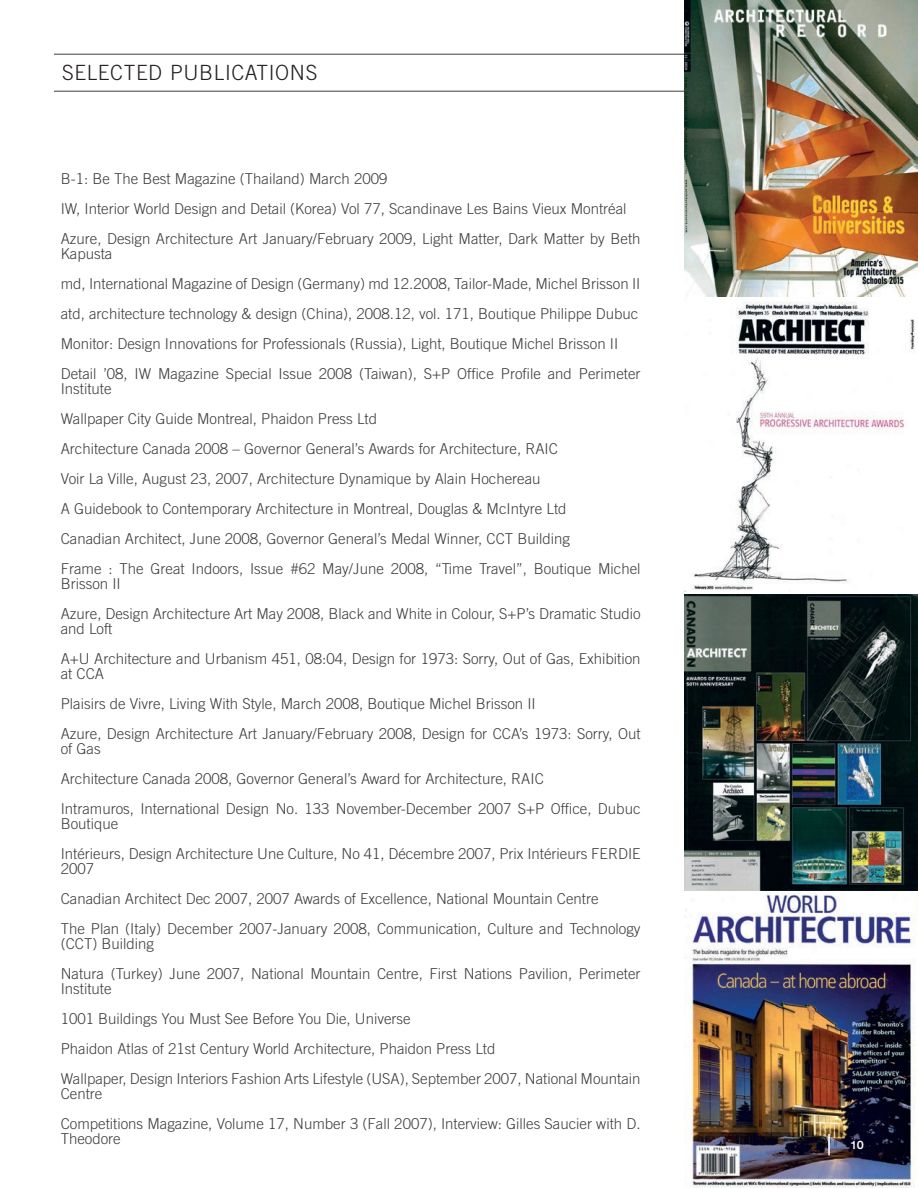
<style>
.page{position:relative;width:918px;height:1188px;background:#fff}
.page>*{position:absolute;margin:0;border:0;box-sizing:border-box;transform-origin:0 0}
.t1{font:300 21px "Trade Gothic";letter-spacing:.03em;color:#231f20}
.t2{font:300 15px/30px "Trade Gothic";color:#3e3d3e}
.t3{font:500 12px "Theinhardt";color:#fff}
</style>
<div class="page">
<img style="left:685px;top:0;width:233px;height:592px">
<hr style="left:54px;top:91px;width:810px;height:1px;background:#3e3d3e">
<hr style="left:54px;top:54px;width:810px;height:1px;background:#3e3d3e">
<img style="left:685px;top:594px;width:233px;height:594px">
<hr style="left:828px;top:1134px;width:2px;height:21px;background:#fff">
<h1 class="t1" style="left:62px;top:60px;width:257px">SELECTED PUBLICATIONS</h1>
<p class="t2" style="left:61px;top:164px;width:581px">B-1: Be The Best Magazine (Thailand) March 2009<br>IW, Interior World Design and Detail (Korea) Vol 77, Scandinave Les Bains Vieux Montréal<br>Azure, Design Architecture Art January/February 2009, Light Matter, Dark Matter by Beth</p>
<p class="t2" style="left:61px;top:239px;width:581px">Kapusta<br>md, International Magazine of Design (Germany) md 12.2008, Tailor-Made, Michel Brisson II atd, architecture technology &amp; design (China), 2008.12, vol. 171, Boutique Philippe Dubuc Monitor: Design Innovations for Professionals (Russia), Light, Boutique Michel Brisson II Detail ’08, IW Magazine Special Issue 2008 (Taiwan), S+P Office Profile and Perimeter</p>
<p class="t2" style="left:61px;top:374px;width:581px">Institute<br>Wallpaper City Guide Montreal, Phaidon Press Ltd<br>Architecture Canada 2008 – Governor General’s Awards for Architecture, RAIC<br>Voir La Ville, August 23, 2007, Architecture Dynamique by Alain Hochereau<br>A Guidebook to Contemporary Architecture in Montreal, Douglas &amp; McIntyre Ltd<br>Canadian Architect, June 2008, Governor General’s Medal Winner, CCT Building<br>Frame : The Great Indoors, Issue #62 May/June 2008, “Time Travel”, Boutique Michel</p>
<p class="t2" style="left:61px;top:569px;width:581px">Brisson II<br>Azure, Design Architecture Art May 2008, Black and White in Colour, S+P’s Dramatic Studio</p>
<p class="t2" style="left:61px;top:614px;width:581px">and Loft<br>A+U Architecture and Urbanism 451, 08:04, Design for 1973: Sorry, Out of Gas, Exhibition</p>
<p class="t2" style="left:61px;top:659px;width:581px">at CCA<br>Plaisirs de Vivre, Living With Style, March 2008, Boutique Michel Brisson II<br>Azure, Design Architecture Art January/February 2008, Design for CCA’s 1973: Sorry, Out</p>
<p class="t2" style="left:61px;top:734px;width:581px">of Gas<br>Architecture Canada 2008, Governor General’s Award for Architecture, RAIC<br>Intramuros, International Design No. 133 November-December 2007 S+P Office, Dubuc</p>
<p class="t2" style="left:61px;top:809px;width:581px">Boutique<br>Intérieurs, Design Architecture Une Culture, No 41, Décembre 2007, Prix Intérieurs FERDIE</p>
<p class="t2" style="left:61px;top:854px;width:581px">2007<br>Canadian Architect Dec 2007, 2007 Awards of Excellence, National Mountain Centre<br>The Plan (Italy) December 2007-January 2008, Communication, Culture and Technology</p>
<p class="t2" style="left:61px;top:929px;width:581px">(CCT) Building<br>Natura (Turkey) June 2007, National Mountain Centre, First Nations Pavilion, Perimeter</p>
<p class="t2" style="left:61px;top:974px;width:581px">Institute<br>1001 Buildings You Must See Before You Die, Universe<br>Phaidon Atlas of 21st Century World Architecture, Phaidon Press Ltd<br>Wallpaper, Design Interiors Fashion Arts Lifestyle (USA), September 2007, National Mountain</p>
<p class="t2" style="left:61px;top:1079px;width:581px">Centre<br>Competitions Magazine, Volume 17, Number 3 (Fall 2007), Interview: Gilles Saucier with D.</p>
<p class="t2" style="left:61px;top:1124px;width:62px">Theodore</p>
<p class="t3" style="left:850px;top:1138px;width:16px">10</p>
</div>
